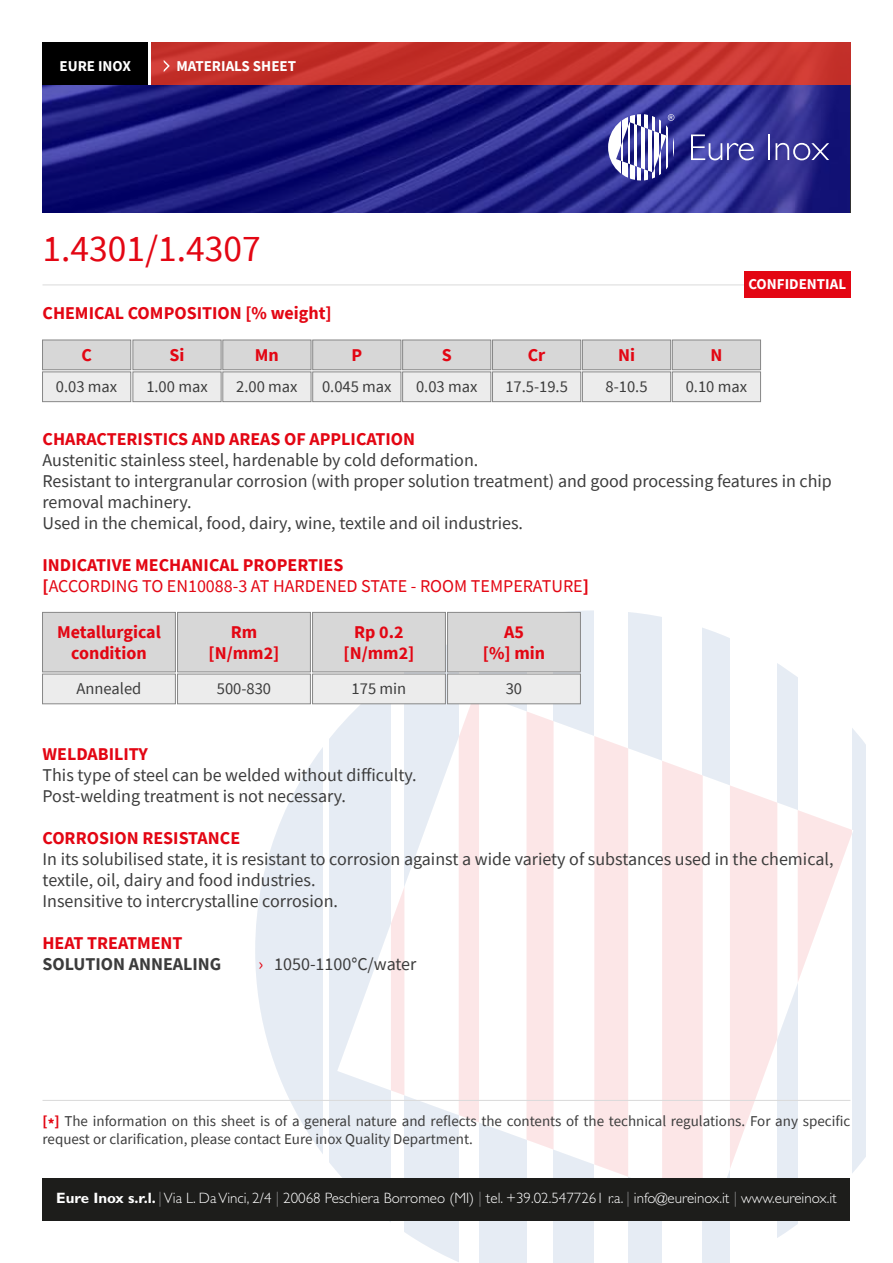
<style>
.page{position:relative;width:893px;height:1263px;background:#fff}
.page>*{position:absolute;margin:0;border:0;box-sizing:border-box;transform-origin:0 0}
.t1{font:37.5px "Source Sans Pro";color:#e30613}
.t2{font:18px/21px "Source Sans Pro";color:#3c3c3c}
.t3{font:700 18px/21px "Source Sans Pro";color:#e30613;text-align:center}
.t4{font:18px/21px "Source Sans Pro";color:#e30613}
.t5{font:700 18px "Source Sans Pro";color:#3c3c3c}
.t6{font:16.5px "Source Sans Pro";color:#3c3c3c}
.t7{font:15px/18px "Source Sans Pro";color:#3c3c3c}
.t8{font:300 15px "Gill Sans Std";color:#fff}
.t9{font:700 15px "Source Sans Pro";color:#fff}
.s1{font-weight:700}
.s2{color:#e30613}
.s3{font-weight:700;color:#e30613}
.s4{color:#878787}
</style>
<div class="page">
<svg style="left:43px;top:85px;width:807px;height:128px;background:#1e1e7f"></svg>
<svg style="left:330px;top:611px;width:61px;height:611px;background:#e1e6ed"></svg>
<svg style="left:404px;top:611px;width:55px;height:651px;fill:#e6ecf4"></svg>
<div style="left:479px;top:610px;width:47px;height:653px;background:#e6ecf4"></div>
<svg style="left:554px;top:610px;width:40px;height:653px"></svg>
<svg style="left:628px;top:612px;width:34px;height:651px"></svg>
<svg style="left:703px;top:628px;width:27px;height:635px"></svg>
<svg style="left:777px;top:663px;width:21px;height:575px;fill:#e6ecf4"></svg>
<div style="left:852px;top:728px;width:13px;height:445px;background:#e6ecf4"></div>
<svg style="left:798px;top:810px;width:54px;height:171px"></svg>
<svg style="left:730px;top:786px;width:47px;height:382px"></svg>
<div style="left:662px;top:761px;width:41px;height:417px;background:#fce6e7"></div>
<div style="left:594px;top:736px;width:34px;height:441px;background:#fce6e7"></div>
<div style="left:151px;top:43px;width:699px;height:42px;background:linear-gradient(to right,#c22f29,#cb3730)"></div>
<div style="left:43px;top:43px;width:106px;height:42px;background:#000"></div>
<div style="left:43px;top:1178px;width:807px;height:42px;background:#1d1d1b"></div>
<svg style="left:691px;top:134px;width:63px;height:26px;background:#5f60b0"></svg>
<hr style="left:768px;top:134px;width:2px;height:26px;background:#fff">
<svg style="left:776px;top:143px;width:53px;height:17px"></svg>
<svg style="left:668px;top:114px;width:6px;height:7px"></svg>
<svg style="left:608px;top:114px;width:7px;height:66px"></svg>
<svg style="left:615px;top:114px;width:6px;height:66px"></svg>
<svg style="left:623px;top:114px;width:5px;height:66px"></svg>
<svg style="left:630px;top:114px;width:4px;height:66px"></svg>
<svg style="left:637px;top:114px;width:4px;height:66px"></svg>
<svg style="left:644px;top:114px;width:4px;height:66px"></svg>
<hr style="left:652px;top:114px;width:2px;height:66px;background:#fff">
<hr style="left:659px;top:114px;width:2px;height:66px;background:#fff">
<hr style="left:666px;top:114px;width:2px;height:66px;background:#fff">
<hr style="left:674px;top:114px;width:1px;height:66px;background:#fff">
<svg style="left:661px;top:122px;width:5px;height:50px"></svg>
<svg style="left:654px;top:122px;width:5px;height:50px"></svg>
<svg style="left:648px;top:122px;width:4px;height:50px"></svg>
<hr style="left:641px;top:122px;width:3px;height:50px;background:#fff">
<hr style="left:634px;top:122px;width:3px;height:50px;background:#fff">
<hr style="left:628px;top:122px;width:2px;height:50px;background:#fff">
<hr style="left:621px;top:122px;width:2px;height:50px;background:#fff">
<hr style="left:43px;top:285px;width:807px;height:1px;background:#dadada">
<svg style="left:164px;top:60px;width:6px;height:12px"></svg>
<hr style="left:43px;top:1100px;width:807px;height:1px;background:#dadada">
<svg style="left:42px;top:340px;width:719px;height:62px;background:#dbdbdb"></svg>
<svg style="left:42px;top:612px;width:539px;height:538px"></svg>
<div style="left:744px;top:272px;width:106px;height:26px;background:#e30613"></div>
<p class="t9" style="left:60px;top:55px;width:73px">EURE INOX</p>
<p class="t9" style="left:176px;top:55px;width:121px">MATERIALS SHEET</p>
<h1 class="t1" style="left:43px;top:224px;width:220px">1.4301/1.4307</h1>
<p class="t3" style="left:43px;top:302px;width:291px">CHEMICAL COMPOSITION [% weight]</p>
<p class="t9" style="left:748px;top:274px;width:99px">CONFIDENTIAL</p>
<p class="t3" style="left:81px;top:344px;width:12px">C</p>
<p class="t3" style="left:170px;top:344px;width:16px">Si</p>
<p class="t3" style="left:255px;top:344px;width:26px">Mn</p>
<p class="t3" style="left:351px;top:344px;width:12px">P</p>
<p class="t3" style="left:442px;top:344px;width:12px">S</p>
<p class="t3" style="left:528px;top:344px;width:19px">Cr</p>
<p class="t3" style="left:618px;top:344px;width:18px">Ni</p>
<p class="t3" style="left:710px;top:344px;width:13px">N</p>
<p class="t6" style="left:56px;top:376px;width:63px">0.03 max</p>
<p class="t6" style="left:146px;top:376px;width:63px">1.00 max</p>
<p class="t6" style="left:236px;top:376px;width:63px">2.00 max</p>
<p class="t6" style="left:322px;top:376px;width:71px">0.045 max</p>
<p class="t6" style="left:416px;top:376px;width:63px">0.03 max</p>
<p class="t6" style="left:505px;top:376px;width:64px">17.5-19.5</p>
<p class="t6" style="left:605px;top:376px;width:44px">8-10.5</p>
<p class="t6" style="left:686px;top:376px;width:63px">0.10 max</p>
<p class="t3" style="left:43px;top:428px;width:374px">CHARACTERISTICS AND AREAS OF APPLICATION</p>
<p class="t2" style="left:43px;top:449px;width:791px">Austenitic stainless steel, hardenable by cold deformation.<br>Resistant to intergranular corrosion (with proper solution treatment) and good processing features in chip removal machinery.<br>Used in the chemical, food, dairy, wine, textile and oil industries.</p>
<p class="t4" style="left:43px;top:554px;width:548px"><span class="s1">INDICATIVE MECHANICAL PROPERTIES<br>[</span>ACCORDING TO EN10088-3 AT HARDENED STATE - ROOM TEMPERATURE<span class="s1">]</span></p>
<p class="t3" style="left:57px;top:621px;width:105px">Metallurgical condition</p>
<p class="t3" style="left:209px;top:621px;width:72px">Rm [N/mm2]</p>
<p class="t3" style="left:344px;top:621px;width:72px">Rp 0.2 [N/mm2]</p>
<p class="t3" style="left:483px;top:621px;width:64px">A5<br>[%] min</p>
<p class="t6" style="left:77px;top:678px;width:66px">Annealed</p>
<p class="t6" style="left:217px;top:678px;width:56px">500-830</p>
<p class="t6" style="left:352px;top:678px;width:56px">175 min</p>
<p class="t6" style="left:506px;top:678px;width:18px">30</p>
<p class="t3" style="left:43px;top:743px;width:107px">WELDABILITY</p>
<p class="t2" style="left:43px;top:764px;width:376px">This type of steel can be welded without difficulty.<br>Post-welding treatment is not necessary.</p>
<p class="t3" style="left:43px;top:827px;width:199px">CORROSION RESISTANCE</p>
<p class="t2" style="left:43px;top:848px;width:792px">In its solubilised state, it is resistant to corrosion against a wide variety of substances used in the chemical, textile, oil, dairy and food industries.<br>Insensitive to intercrystalline corrosion.</p>
<p class="t3" style="left:43px;top:932px;width:142px">HEAT TREATMENT</p>
<p class="t5" style="left:43px;top:952px;width:180px">SOLUTION ANNEALING</p>
<p class="t2" style="left:259px;top:953px;width:159px"><span class="s2">›</span> 1050-1100°C/water</p>
<p class="t7" style="left:43px;top:1112px;width:809px"><span class="s3">[*]</span> The information on this sheet is of a general nature and reflects the contents of the technical regulations. For any specific request or clarification, please contact Eure inox Quality Department.</p>
<p class="t8" style="left:56px;top:1189px;width:782px"><span class="s1">Eure Inox s.r.l.</span> <span class="s4">|</span> Via L. DaVinci, 2/4 <span class="s4">|</span> 20068 Peschiera Borromeo (MI) <span class="s4">|</span> tel. +39.02.5477261 r.a. <span class="s4">|</span> info@eureinox.it <span class="s4">|</span> www.eureinox.it</p>
</div>
